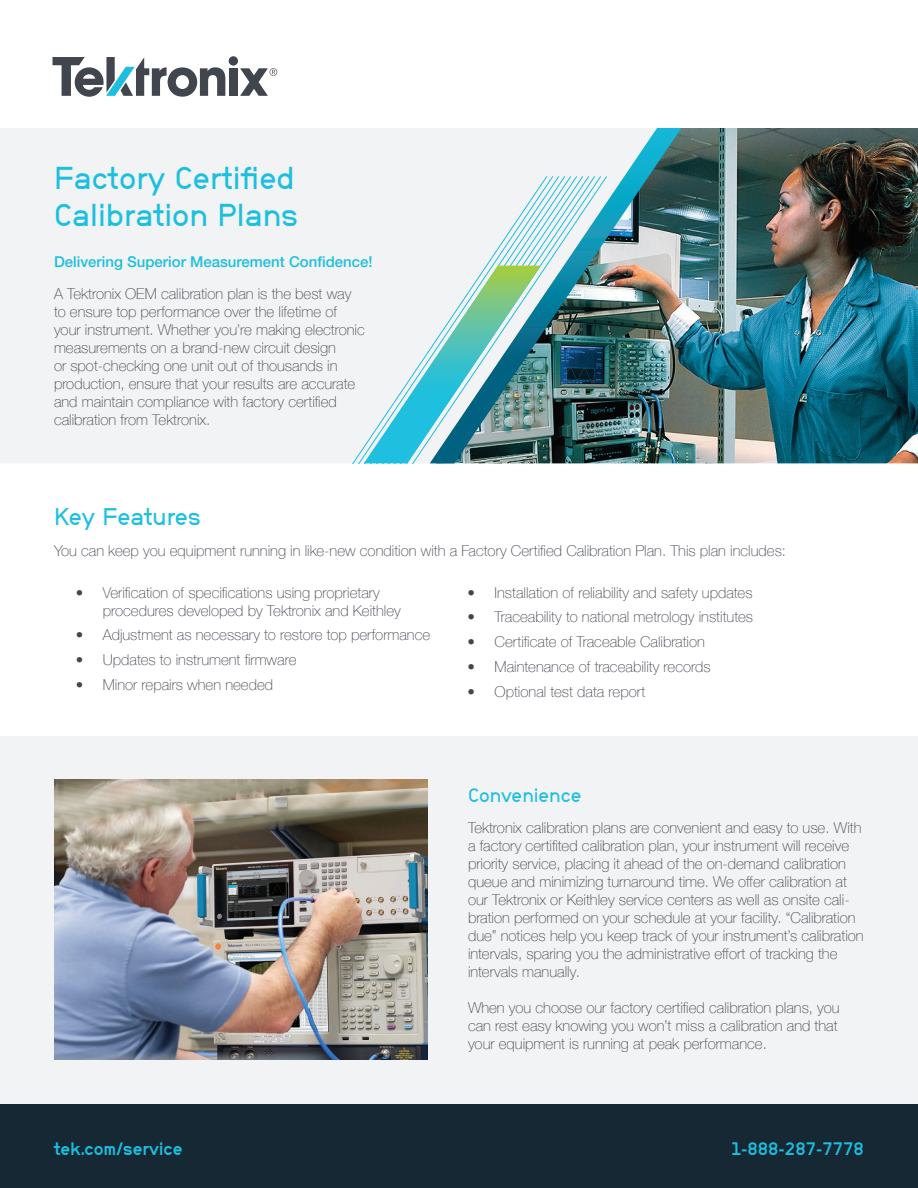
<style>
.page{position:relative;width:918px;height:1188px;background:#fff}
.page>*{position:absolute;margin:0;border:0;box-sizing:border-box;transform-origin:0 0}
.t1{font:31.5px/37.8px "NB Grotesk Sem Bol";color:#1cbfdf}
.t2{font:24px "NB Grotesk Sem Bol";letter-spacing:-.005em;color:#1cbfdf}
.t3{font:19.5px "NB Grotesk Sem Bol";letter-spacing:-.005em;color:#1cbfdf}
.t4{font:700 18px "NB Grotesk";color:#1cbfdf}
.t5{font:100 15px/18px "Helvetica Neue";color:#41464e}
.t6{font:500 15px "Helvetica Neue CE";color:#1cbfdf}
</style>
<div class="page">
<div style="left:0;top:128px;width:430px;height:335px;background:#f2f3f4"></div>
<img style="left:698px;top:128px;width:220px;height:335px">
<div style="left:259px;top:176px;width:171px;height:287px;background:#f2f3f4"></div>
<svg style="left:364px;top:266px;width:66px;height:197px"></svg>
<img style="left:430px;top:128px;width:268px;height:335px">
<div style="left:0;top:737px;width:918px;height:368px;background:#f2f3f4"></div>
<div style="left:0;top:1105px;width:918px;height:83px;background:#162833"></div>
<img style="left:54px;top:780px;width:374px;height:280px">
<div style="left:229px;top:68px;width:8px;height:28px;background:#41464e"></div>
<div style="left:229px;top:56px;width:9px;height:10px;background:#41464e;border-radius:50%"></div>
<svg style="left:53px;top:57px;width:172px;height:40px"></svg>
<svg style="left:240px;top:68px;width:37px;height:28px"></svg>
<h1 class="t1" style="left:54px;top:158px;width:246px">Factory Certified<br>Calibration Plans</h1>
<p class="t6" style="left:54px;top:253px;width:320px">Delivering Superior Measurement Confidence!</p>
<p class="t5" style="left:54px;top:284px;width:312px">A Tektronix OEM calibration plan is the best way to ensure top performance over the lifetime of your instrument. Whether you’re making electronic measurements on a brand-new circuit design<br>or spot-checking one unit out of thousands in production, ensure that your results are accurate and maintain compliance with factory certified calibration from Tektronix.</p>
<h2 class="t2" style="left:54px;top:502px;width:149px">Key Features</h2>
<p class="t5" style="left:54px;top:541px;width:734px">You can keep you equipment running in like-new condition with a Factory Certified Calibration Plan. This plan includes:</p>
<p class="t5" style="left:103px;top:583px;width:300px;text-indent:-27px">• Verification of specifications using proprietary procedures developed by Tektronix and Keithley</p>
<p class="t5" style="left:76px;top:625px;width:356px">• Adjustment as necessary to restore top performance</p>
<p class="t5" style="left:76px;top:650px;width:222px">• Updates to instrument firmware</p>
<p class="t5" style="left:76px;top:675px;width:199px">• Minor repairs when needed</p>
<p class="t5" style="left:468px;top:583px;width:286px">• Installation of reliability and safety updates</p>
<p class="t5" style="left:468px;top:607px;width:287px">• Traceability to national metrology institutes</p>
<p class="t5" style="left:468px;top:632px;width:239px">• Certificate of Traceable Calibration</p>
<p class="t5" style="left:468px;top:657px;width:245px">• Maintenance of traceability records</p>
<p class="t5" style="left:468px;top:682px;width:179px">• Optional test data report</p>
<h3 class="t3" style="left:468px;top:784px;width:115px">Convenience</h3>
<p class="t5" style="left:468px;top:818px;width:397px">Tektronix calibration plans are convenient and easy to use. With a factory certifited calibration plan, your instrument will receive priority service, placing it ahead of the on-demand calibration queue and minimizing turnaround time. We offer calibration at our Tektronix or Keithley service centers as well as onsite cali&shy;bration performed on your schedule at your facility. “Calibration due” notices help you keep track of your instrument’s calibration intervals, sparing you the administrative effort of tracking the intervals manually.</p>
<p class="t5" style="left:468px;top:998px;width:373px">When you choose our factory certified calibration plans, you can rest easy knowing you won’t miss a calibration and that your equipment is running at peak performance.</p>
<p class="t4" style="left:54px;top:1139px;width:130px">tek.com/service</p>
<p class="t4" style="left:731px;top:1139px;width:135px">1-888-287-7778</p>
</div>
